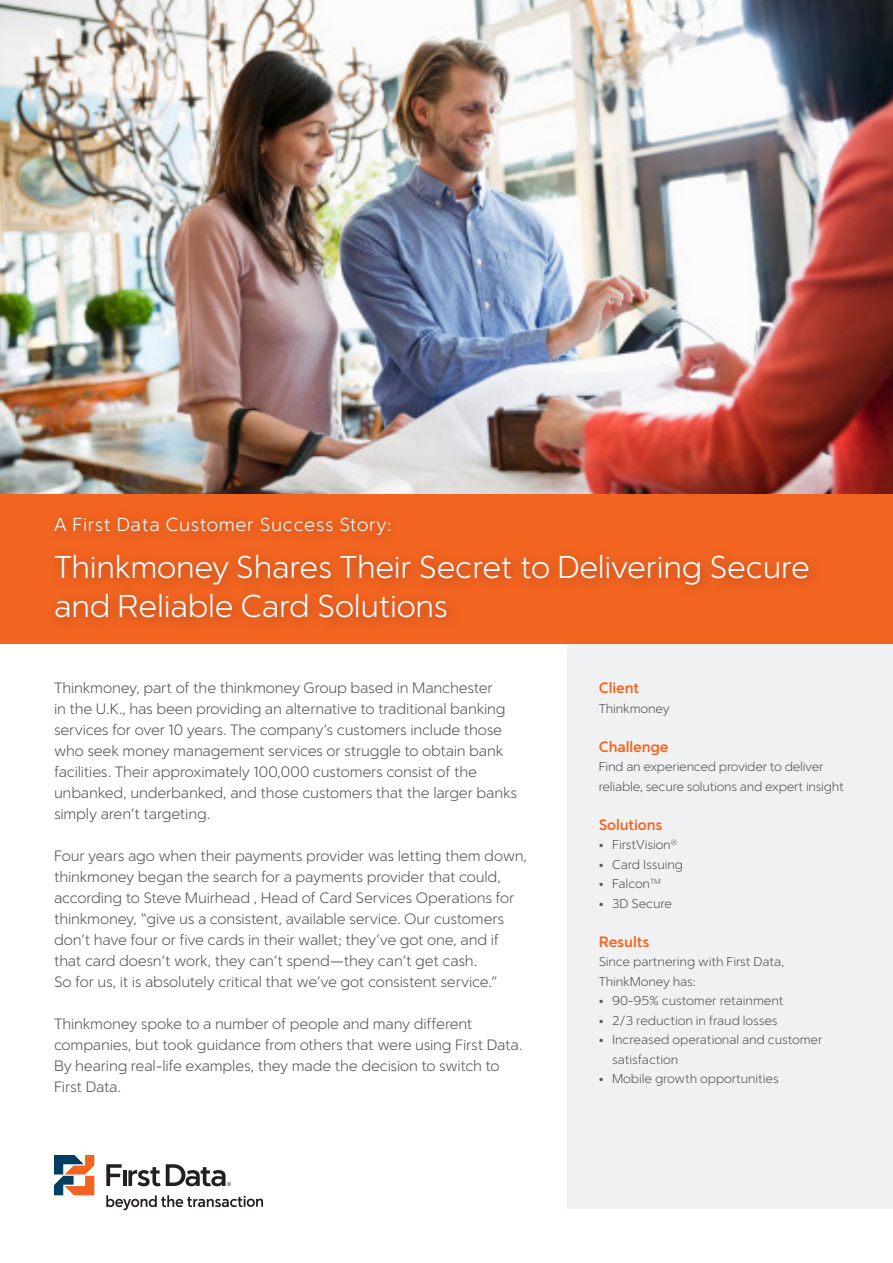
<style>
.page{position:relative;width:893px;height:1263px;background:#fff}
.page>*{position:absolute;margin:0;border:0;box-sizing:border-box;transform-origin:0 0}
.t1{font:300 31.5px/39px "Simple Sans";letter-spacing:-.01em;color:#fff}
.t2{font:300 18.75px "Simple Sans";letter-spacing:.03em;color:#fff}
.t3{font:300 15px/21px "Simple Sans";letter-spacing:-.015em;color:#57585a}
.t4{font:700 15px "Simple Sans";letter-spacing:-.01em;color:#f36421}
.t5{font:300 12.75px/19.5px "Simple Sans";letter-spacing:-.01em;color:#57585a}
</style>
<div class="page">
<div style="left:568px;top:634px;width:325px;height:575px;background:#f0f1f2"></div>
<img style="left:0;top:0;width:893px;height:494px">
<svg style="left:54px;top:1155px;width:40px;height:40px"></svg>
<hr style="left:123px;top:1170px;width:3px;height:16px;background:#231f20">
<svg style="left:106px;top:1164px;width:16px;height:22px"></svg>
<svg style="left:106px;top:1195px;width:157px;height:15px"></svg>
<svg style="left:128px;top:1164px;width:103px;height:22px"></svg>
<div style="left:0;top:494px;width:893px;height:150px;background:#f36421"></div>
<div style="left:46px;top:508px;width:776px;height:124px;background:#231f20;opacity:.4"></div>
<p class="t2" style="left:54px;top:513px;width:339px">A First Data Customer Success Story:</p>
<p class="t1" style="left:54px;top:547px;width:757px">Thinkmoney Shares Their Secret to Delivering Secure and Reliable Card Solutions</p>
<p class="t3" style="left:54px;top:677px;width:465px">Thinkmoney, part of the thinkmoney Group based in Manchester<br>in the U.K., has been providing an alternative to traditional banking services for over 10 years. The company’s customers include those who seek money management services or struggle to obtain bank facilities. Their approximately 100,000 customers consist of the unbanked, underbanked, and those customers that the larger banks simply aren’t targeting.</p>
<p class="t3" style="left:54px;top:845px;width:475px">Four years ago when their payments provider was letting them down, thinkmoney began the search for a payments provider that could, according to Steve Muirhead , Head of Card Services Operations for thinkmoney, “give us a consistent, available service. Our customers don’t have four or five cards in their wallet; they’ve got one, and if that card doesn’t work, they can’t spend—they can’t get cash.<br>So for us, it is absolutely critical that we’ve got consistent service.”</p>
<p class="t3" style="left:54px;top:1013px;width:470px">Thinkmoney spoke to a number of people and many different companies, but took guidance from others that were using First Data.<br>By hearing real-life examples, they made the decision to switch to First Data.</p>
<p class="t4" style="left:599px;top:679px;width:42px">Client</p>
<p class="t5" style="left:599px;top:698px;width:72px">Thinkmoney</p>
<p class="t4" style="left:599px;top:737px;width:72px">Challenge</p>
<p class="t5" style="left:599px;top:757px;width:247px">Find an experienced provider to deliver reliable, secure solutions and expert insight</p>
<p class="t4" style="left:599px;top:815px;width:65px">Solutions</p>
<p class="t5" style="left:599px;top:835px;width:80px">• FirstVision<sup>®</sup></p>
<p class="t5" style="left:599px;top:854px;width:86px">• Card Issuing</p>
<p class="t5" style="left:599px;top:874px;width:64px">• Falcon<sup>TM</sup></p>
<p class="t5" style="left:599px;top:893px;width:75px">• 3D Secure</p>
<p class="t4" style="left:599px;top:932px;width:52px">Results</p>
<p class="t5" style="left:599px;top:952px;width:187px">Since partnering with First Data,<br>ThinkMoney has:</p>
<p class="t5" style="left:599px;top:991px;width:186px">• 90-95% customer retainment</p>
<p class="t5" style="left:599px;top:1010px;width:181px">• 2/3 reduction in fraud losses</p>
<p class="t5" style="left:612px;top:1030px;width:212px;text-indent:-14px">• Increased operational and customer satisfaction</p>
<p class="t5" style="left:599px;top:1069px;width:182px">• Mobile growth opportunities</p>
</div>
